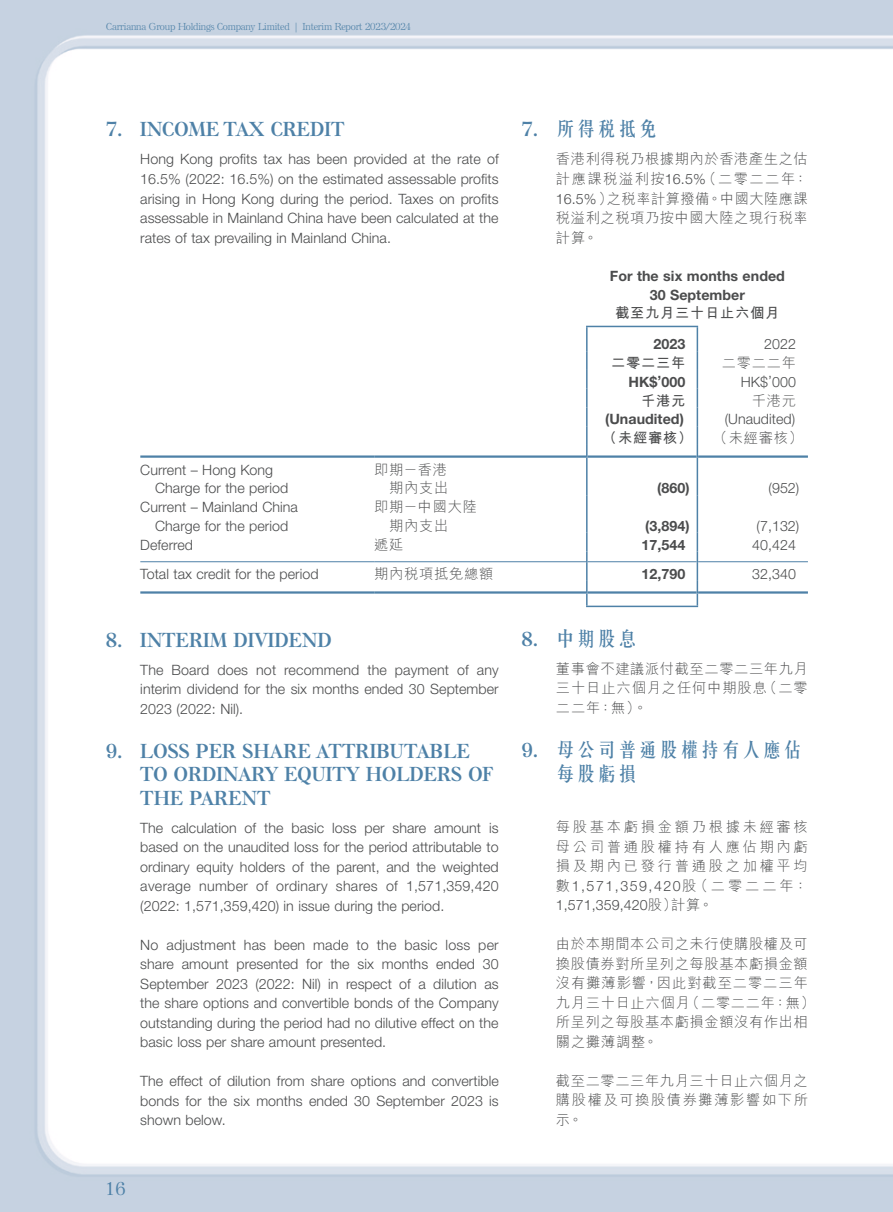
<style>
.page{position:relative;width:893px;height:1212px;background:#fff}
.page>*{position:absolute;margin:0;border:0;box-sizing:border-box;transform-origin:0 0}
.Heading_1{font:700 19.5px/23.2px "Else NPL Std";letter-spacing:.01em;color:#4e81a7}
.C_Heading_1{font:500 19.5px/23.2px "C Song 3 HK";letter-spacing:.06em;color:#4e81a7}
.t1{font:500 18px "Else NPL Std";color:#4e81a7}
.Body_Text{font:300 14.25px/19.5px "Helvetica Neue LT Std";letter-spacing:.005em;color:#4b4c4d;text-align:justify}
.C_Body_Text{font:300 14.25px/19.5px "M Hei HK";letter-spacing:.045em;color:#4b4c4d;text-align:justify}
.Body_Text-2{font:700 14.25px/18.8px "Helvetica Neue LT Std";letter-spacing:.005em;color:#4b4c4d;text-align:center}
.Body_Text-3{font:300 14.25px/18.8px "M Hei HK";letter-spacing:.055em;color:#4b4c4d;text-align:right}
.Body_Text-4{font:700 14.25px "M Hei HK";letter-spacing:.055em;color:#4b4c4d}
.t2{font:300 9.75px "Else NPL Std";letter-spacing:-.02em;color:#4e81a7}
.s1{font-family:"Else NPL Std";font-weight:700}
.s2{font-family:"Helvetica Neue LT Std"}
</style>
<div class="page">
<img style="left:0;top:0;width:893px;height:1212px">
<div style="left:587px;top:326px;width:110px;height:25px;background:#fff"></div>
<hr style="left:586px;top:327px;width:2px;height:24px;background:#4e81a7">
<hr style="left:586px;top:458px;width:2px;height:37px;background:#4e81a7">
<hr style="left:586px;top:495px;width:2px;height:38px;background:#4e81a7">
<svg style="left:586px;top:351px;width:2px;height:107px"></svg>
<hr style="left:586px;top:326px;width:112px;height:1px;background:#4e81a7">
<svg style="left:586px;top:533px;width:2px;height:73px"></svg>
<hr style="left:586px;top:606px;width:112px;height:1px;background:#4e81a7">
<svg style="left:697px;top:327px;width:1px;height:131px"></svg>
<hr style="left:697px;top:458px;width:1px;height:37px;background:#4e81a7">
<hr style="left:697px;top:495px;width:1px;height:38px;background:#4e81a7">
<svg style="left:697px;top:533px;width:1px;height:73px"></svg>
<hr style="left:140px;top:455px;width:234px;height:3px;background:#4e81a7">
<hr style="left:374px;top:455px;width:212px;height:3px;background:#4e81a7">
<hr style="left:588px;top:455px;width:109px;height:3px;background:#4e81a7">
<hr style="left:698px;top:455px;width:110px;height:3px;background:#4e81a7">
<hr style="left:140px;top:561px;width:234px;height:1px;background:#4e81a7">
<hr style="left:374px;top:561px;width:212px;height:1px;background:#4e81a7">
<hr style="left:588px;top:561px;width:109px;height:1px;background:#4e81a7">
<hr style="left:698px;top:561px;width:110px;height:1px;background:#4e81a7">
<hr style="left:140px;top:591px;width:234px;height:3px;background:#4e81a7">
<hr style="left:374px;top:591px;width:212px;height:3px;background:#4e81a7">
<hr style="left:588px;top:591px;width:109px;height:3px;background:#4e81a7">
<hr style="left:698px;top:591px;width:110px;height:3px;background:#4e81a7">
<p class="t2" style="left:106px;top:21px;width:306px">Carrianna Group Holdings Company Limited | Interim Report 2023/2024</p>
<p class="Heading_1" style="left:106px;top:118px;width:240px">7. INCOME TAX CREDIT</p>
<p class="Body_Text" style="left:140px;top:149px;width:360px">Hong Kong profits tax has been provided at the rate of 16.5% (2022: 16.5%) on the estimated assessable profits arising in Hong Kong during the period. Taxes on profits assessable in Mainland China have been calculated at the rates of tax prevailing in Mainland China.</p>
<p class="Body_Text" style="left:155px;top:460px;width:134px;line-height:18.8px;text-indent:-15px">Current – Hong Kong<br>Charge for the period</p>
<p class="Body_Text-3" style="left:374px;top:460px;width:76px">即期－香港期內支出</p>
<p class="Body_Text" style="left:140px;top:497px;width:159px;line-height:18.8px;text-align:center">Current – Mainland China<br>Charge for the period</p>
<p class="Body_Text-3" style="left:389px;top:497px;width:89px;text-align:left;text-indent:-15px">即期－中國大陸期內支出</p>
<p class="C_Heading_1" style="left:522px;top:117px;width:138px"><span class="s1">7.</span> 所得稅抵免</p>
<p class="C_Body_Text" style="left:556px;top:149px;width:253px">香港利得稅乃根據期內於香港產生之估計應課稅溢利按<span class="s2">16.5%</span>（二零二二年：<span class="s2">16.5%</span>）之稅率計算撥備。中國大陸應課稅溢利之稅項乃按中國大陸之現行稅率計算。</p>
<p class="Body_Text-2" style="left:610px;top:266px;width:177px">For the six months ended<br>30 September</p>
<p class="Body_Text-4" style="left:615px;top:303px;width:166px">截至九月三十日止六個月</p>
<p class="Body_Text-2" style="left:654px;top:335px;width:33px">2023</p>
<p class="Body_Text" style="left:764px;top:334px;width:33px">2022</p>
<p class="Body_Text-4" style="left:611px;top:353px;width:76px">二零二三年</p>
<p class="Body_Text-3" style="left:722px;top:353px;width:76px">二零二二年</p>
<p class="Body_Text-2" style="left:629px;top:372px;width:58px">HK$’000</p>
<p class="Body_Text" style="left:741px;top:372px;width:57px">HK$’000</p>
<p class="Body_Text-4" style="left:641px;top:390px;width:46px">千港元</p>
<p class="Body_Text-3" style="left:752px;top:391px;width:46px">千港元</p>
<p class="Body_Text-2" style="left:605px;top:410px;width:80px">(Unaudited)</p>
<p class="Body_Text" style="left:725px;top:409px;width:72px">(Unaudited)</p>
<p class="Body_Text-4" style="left:602px;top:428px;width:91px">（未經審核）</p>
<p class="Body_Text-3" style="left:713px;top:428px;width:91px">（未經審核）</p>
<p class="Body_Text-2" style="left:657px;top:479px;width:34px">(860)</p>
<p class="Body_Text" style="left:769px;top:478px;width:32px">(952)</p>
<p class="Body_Text-2" style="left:645px;top:516px;width:46px">(3,894)</p>
<p class="Body_Text" style="left:757px;top:516px;width:44px">(7,132)</p>
<p class="Body_Text" style="left:140px;top:534px;width:54px">Deferred</p>
<p class="Body_Text-3" style="left:374px;top:535px;width:31px">遞延</p>
<p class="Body_Text-2" style="left:642px;top:535px;width:45px">17,544</p>
<p class="Body_Text" style="left:752px;top:534px;width:45px">40,424</p>
<p class="Body_Text" style="left:140px;top:564px;width:180px">Total tax credit for the period</p>
<p class="Body_Text-3" style="left:374px;top:564px;width:121px">期內稅項抵免總額</p>
<p class="Body_Text-2" style="left:642px;top:564px;width:45px">12,790</p>
<p class="Body_Text" style="left:752px;top:564px;width:45px">32,340</p>
<p class="Heading_1" style="left:106px;top:628px;width:227px">8. INTERIM DIVIDEND</p>
<p class="Body_Text" style="left:140px;top:659px;width:360px">The Board does not recommend the payment of any interim dividend for the six months ended 30 September 2023 (2022: Nil).</p>
<p class="Heading_1" style="left:140px;top:739px;width:355px;text-indent:-34px">9. LOSS PER SHARE ATTRIBUTABLE<br>TO ORDINARY EQUITY HOLDERS OF<br>THE PARENT</p>
<p class="Body_Text" style="left:140px;top:818px;width:360px">The calculation of the basic loss per share amount is based on the unaudited loss for the period attributable to ordinary equity holders of the parent, and the weighted average number of ordinary shares of 1,571,359,420 (2022: 1,571,359,420) in issue during the period.</p>
<p class="Body_Text" style="left:140px;top:935px;width:360px">No adjustment has been made to the basic loss per share amount presented for the six months ended 30<br>September 2023 (2022: Nil) in respect of a dilution as the share options and convertible bonds of the Company outstanding during the period had no dilutive effect on the basic loss per share amount presented.</p>
<p class="Body_Text" style="left:140px;top:1071px;width:360px">The effect of dilution from share options and convertible bonds for the six months ended 30 September 2023 is shown below.</p>
<p class="t1" style="left:105px;top:1178px;width:22px">16</p>
<p class="C_Heading_1" style="left:522px;top:627px;width:117px"><span class="s1">8.</span> 中期股息</p>
<p class="C_Body_Text" style="left:556px;top:659px;width:253px">董事會不建議派付截至二零二三年九月三十日止六個月之任何中期股息（二零二二年：無）。</p>
<p class="C_Heading_1" style="left:556px;top:738px;width:248px;text-indent:-34px"><span class="s1">9.</span> 母公司普通股權持有人應佔每股虧損</p>
<p class="C_Body_Text" style="left:556px;top:817px;width:253px">每股基本虧損金額乃根據未經審核母公司普通股權持有人應佔期內虧損及期內已發行普通股之加權平均數<span class="s2">1,571,359,420</span>股（二零二二年：<span class="s2">1,571,359,420</span>股）計算。</p>
<p class="C_Body_Text" style="left:556px;top:934px;width:261px;text-align:left">由於本期間本公司之未行使購股權及可換股債券對所呈列之每股基本虧損金額沒有攤薄影響，因此對截至二零二三年九月三十日止六個月（二零二二年：無）所呈列之每股基本虧損金額沒有作出相關之攤薄調整。</p>
<p class="C_Body_Text" style="left:556px;top:1070px;width:253px">截至二零二三年九月三十日止六個月之購股權及可換股債券攤薄影響如下所示。</p>
</div>
